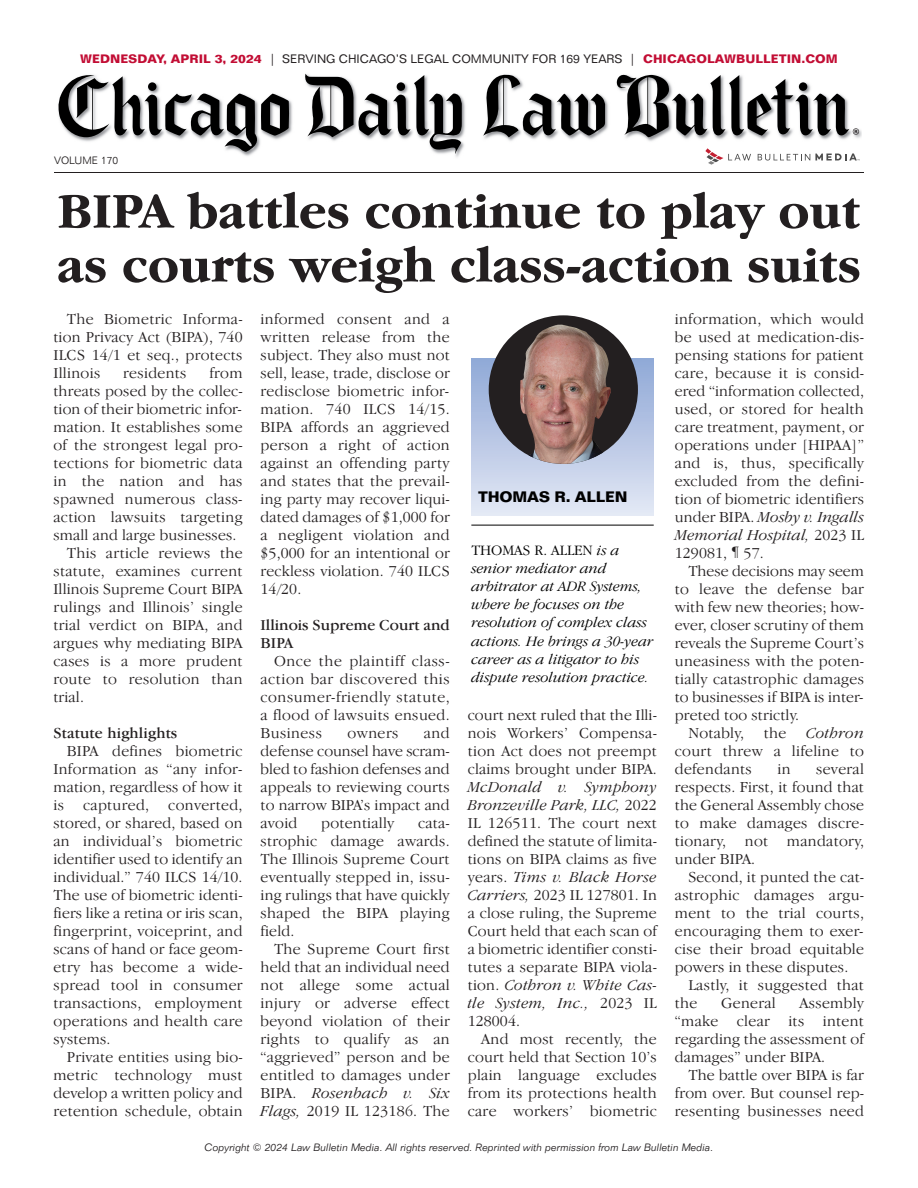
<style>
.page{position:relative;width:918px;height:1188px;background:#fff}
.page>*{position:absolute;margin:0;border:0;box-sizing:border-box;transform-origin:0 0}
.t1{font:700 51.6px/54px "Garamond IT Cby BT";letter-spacing:-.005em;color:#231f20}
.t2{font:300 15.75px/18px "Garamond IT Cby BT";letter-spacing:.02em;color:#231f20;text-align:justify}
.t3{font:15.75px/18px "Garamond IT Cby BT";color:#231f20}
.t4{font:300 15.75px "Garamond IT Cby BT";color:#231f20}
.t5{font:italic 300 15.75px "Garamond IT Cby BT";letter-spacing:.02em;color:#231f20}
.t6{font:italic 300 14.85px/18.1px "Garamond IT Cby BT";color:#000}
.t7{font:700 14.85px "Folio BT";letter-spacing:-.01em;color:#000}
.t8{font:700 12px "Folio BT";color:#c20d34}
.t9{font:italic 300 10.5px "Folio BT";color:#231f20}
.t10{font:300 10.5px "Folio BT";color:#231f20}
.s1{font-weight:400;color:#231f20}
.s2{font-style:italic}
.s3{font-style:normal}
</style>
<div class="page">
<img style="left:240px;top:73px;width:621px;height:87px">
<svg style="left:58px;top:73px;width:231px;height:79px"></svg>
<svg style="left:303px;top:74px;width:159px;height:80px"></svg>
<svg style="left:483px;top:73px;width:122px;height:64px"></svg>
<svg style="left:615px;top:74px;width:244px;height:63px"></svg>
<svg style="left:758px;top:153px;width:102px;height:8px"></svg>
<svg style="left:705px;top:148px;width:46px;height:17px"></svg>
<hr style="left:54px;top:172px;width:810px;height:1px;background:#231f20">
<div style="left:471px;top:359px;width:183px;height:156px;background:linear-gradient(to bottom,#8ea6d4,#e2e7f5)"></div>
<div style="left:489px;top:315px;width:149px;height:149px;background:#231f20;border-radius:50%"></div>
<img style="left:520px;top:324px;width:92px;height:140px">
<hr style="left:471px;top:525px;width:183px;height:1px;background:#000">
<p class="t8" style="left:80px;top:54px;width:759px">WEDNESDAY, APRIL 3, 2024 <span class="s1">| SERVING CHICAGO’S LEGAL COMMUNITY FOR 169 YEARS |</span> CHICAGOLAWBULLETIN.COM</p>
<p class="t10" style="left:54px;top:156px;width:66px">VOLUME 170</p>
<h1 class="t1" style="left:57px;top:188px;width:806px">BIPA battles continue to play out as courts weigh class-action suits</h1>
<p class="t2" style="left:53px;top:311px;width:191px;text-indent:13px">The Biometric Informa&shy;tion Privacy Act (BIPA), 740<br>ILCS 14/1 et seq., protects Illinois</p>
<p class="t2" style="left:261px;top:311px;width:191px">informed consent and a written release from the subject. They also must not sell, lease, trade, disclose or redisclose biometric infor&shy;mation. 740 ILCS 14/15.<br>BIPA affords an aggrieved person a right of action against an offending party and states that the prevail&shy;ing party may recover liqui&shy;dated damages of $1,000 for a negligent violation and $5,000 for an intentional or reckless violation. 740 ILCS 14/20.</p>
<p class="t3" style="left:261px;top:617px;width:191px">Illinois Supreme Court and<br>BIPA</p>
<p class="t2" style="left:261px;top:653px;width:191px;text-indent:13px">Once the plaintiff class&shy;action bar discovered this consumer-friendly statute, a flood of lawsuits ensued.<br>Business</p>
<p class="t2" style="left:675px;top:311px;width:191px">information, which would be used at medication-dis&shy;pensing stations for patient care, because it is consid&shy;ered “information collected, used, or stored for health care treatment, payment, or operations under [HIPAA]” and is, thus, specifically excluded from the defini&shy;tion of biometric identifiers under BIPA. <span class="s2">Mosby v. Ingalls Memorial Hospital,</span> 2023 IL 129081, ¶ 57.</p>
<p class="t4" style="left:688px;top:565px;width:177px">These decisions may seem</p>
<p class="t2" style="left:675px;top:581px;width:191px">to leave the defense bar</p>
<p class="t2" style="left:675px;top:599px;width:191px">with few new theories; how-</p>
<p class="t2" style="left:675px;top:617px;width:191px">ever, closer scrutiny of them</p>
<p class="t2" style="left:675px;top:635px;width:191px">reveals the Supreme Court’s</p>
<p class="t2" style="left:675px;top:653px;width:191px">uneasiness with the poten-</p>
<p class="t2" style="left:675px;top:671px;width:191px">tially catastrophic damages</p>
<p class="t2" style="left:675px;top:689px;width:190px">to businesses if BIPA is inter-</p>
<p class="t2" style="left:675px;top:707px;width:126px">preted too strictly.</p>
<p class="t2" style="left:688px;top:725px;width:57px">Notably,</p>
<p class="t2" style="left:764px;top:725px;width:24px">the</p>
<p class="t5" style="left:806px;top:727px;width:59px">Cothron</p>
<p class="t2" style="left:675px;top:743px;width:191px">court threw a lifeline to defendants</p>
<p class="t2" style="left:123px;top:365px;width:65px">residents</p>
<p class="t2" style="left:209px;top:365px;width:35px">from</p>
<p class="t2" style="left:53px;top:383px;width:191px">threats posed by the collec-</p>
<p class="t2" style="left:53px;top:401px;width:190px">tion of their biometric infor-</p>
<p class="t2" style="left:53px;top:419px;width:191px">mation. It establishes some</p>
<p class="t2" style="left:53px;top:437px;width:191px">of the strongest legal pro-</p>
<p class="t2" style="left:53px;top:455px;width:191px">tections for biometric data</p>
<p class="t2" style="left:53px;top:473px;width:191px">in the nation and has</p>
<p class="t2" style="left:53px;top:491px;width:191px">spawned numerous class-</p>
<p class="t2" style="left:53px;top:509px;width:191px">action lawsuits targeting</p>
<p class="t2" style="left:53px;top:527px;width:184px">small and large businesses.</p>
<p class="t2" style="left:67px;top:545px;width:177px">This article reviews the</p>
<p class="t2" style="left:53px;top:563px;width:191px">statute, examines current</p>
<p class="t2" style="left:53px;top:581px;width:191px">Illinois Supreme Court BIPA</p>
<p class="t2" style="left:53px;top:599px;width:191px">rulings and Illinois’ single</p>
<p class="t2" style="left:53px;top:617px;width:191px">trial verdict on BIPA, and</p>
<p class="t2" style="left:53px;top:635px;width:191px">argues why mediating BIPA</p>
<p class="t2" style="left:53px;top:653px;width:191px">cases is a more prudent</p>
<p class="t2" style="left:53px;top:671px;width:191px">route to resolution than</p>
<p class="t2" style="left:53px;top:689px;width:32px">trial.</p>
<p class="t3" style="left:53px;top:725px;width:125px">Statute highlights</p>
<p class="t2" style="left:53px;top:743px;width:191px;text-indent:13px">BIPA defines biometric Information as “any infor&shy;mation, regardless of how it is captured, converted, stored, or shared, based on an individual’s biometric identifier used to identify an individual.” 740 ILCS 14/10.<br>The use of biometric identi&shy;fiers like a retina or iris scan, fingerprint, voiceprint, and scans of hand or face geom&shy;etry has become a wide&shy;spread tool in consumer transactions, employment operations and health care systems.</p>
<p class="t2" style="left:53px;top:1049px;width:191px;text-indent:13px">Private entities using bio&shy;metric technology must develop a written policy and retention schedule, obtain</p>
<p class="t7" style="left:478px;top:491px;width:151px">THOMAS R. ALLEN</p>
<p class="t6" style="left:471px;top:542px;width:184px"><span class="s3">THOMAS R. ALLEN</span> is a senior mediator and arbitrator at ADR Systems, where he focuses on the resolution of complex class actions. He brings a 30-year career as a litigator to his dispute resolution practice.</p>
<p class="t2" style="left:468px;top:707px;width:191px">court next ruled that the Illi&shy;nois Workers’ Compensa&shy;tion Act does not preempt claims brought under BIPA.</p>
<p class="t2" style="left:468px;top:779px;width:191px"><span class="s2">McDonald v. Symphony Bronzeville Park, LLC,</span> 2022<br>IL 126511. The court next defined the statute of limita&shy;tions on BIPA claims as five years. <span class="s2">Tims v. Black Horse Carriers,</span> 2023 IL 127801. In a close ruling, the Supreme Court held that each scan of a biometric identifier consti&shy;tutes a separate BIPA viola&shy;tion. <span class="s2">Cothron v. White Cas&shy;tle System, Inc.,</span> 2023 IL 128004.</p>
<p class="t2" style="left:468px;top:1031px;width:191px;text-indent:13px">And most recently, the court held that Section 10’s plain language excludes from its protections health care workers’ biometric</p>
<p class="t2" style="left:261px;top:725px;width:191px;text-indent:163px">and defense counsel have scram&shy;bled to fashion defenses and appeals to reviewing courts to narrow BIPA’s impact and avoid</p>
<p class="t2" style="left:347px;top:725px;width:53px">owners</p>
<p class="t2" style="left:675px;top:761px;width:191px;text-indent:141px">several respects. First, it found that the General Assembly chose to make damages discre&shy;tionary, not mandatory, under BIPA.</p>
<p class="t2" style="left:675px;top:869px;width:191px;text-indent:13px">Second, it punted the cat&shy;astrophic damages argu&shy;ment to the trial courts, encouraging them to exer&shy;cise their broad equitable powers in these disputes.</p>
<p class="t2" style="left:675px;top:977px;width:191px;text-indent:13px">Lastly, it suggested that the</p>
<p class="t2" style="left:777px;top:761px;width:15px">in</p>
<p class="t2" style="left:321px;top:815px;width:74px">potentially</p>
<p class="t2" style="left:261px;top:815px;width:191px;text-indent:158px">cata&shy;strophic damage awards.<br>The Illinois Supreme Court eventually stepped in, issu&shy;ing rulings that have quickly shaped the BIPA playing field.</p>
<p class="t2" style="left:261px;top:941px;width:191px;text-indent:13px">The Supreme Court first held that an individual need not allege some actual injury or adverse effect beyond violation of their rights to qualify as an “aggrieved” person and be entitled to damages under BIPA. <span class="s2">Rosenbach v. Six Flags,</span> 2019 IL 123186. The</p>
<p class="t2" style="left:675px;top:995px;width:191px;text-indent:125px">Assembly “make clear its intent regarding the assessment of damages” under BIPA.</p>
<p class="t2" style="left:675px;top:1067px;width:191px;text-indent:13px">The battle over BIPA is far from over. But counsel rep&shy;resenting businesses need</p>
<p class="t9" style="left:205px;top:1143px;width:510px">Copyright © 2024 Law Bulletin Media. All rights reserved. Reprinted with permission from Law Bulletin Media.</p>
<p class="t2" style="left:721px;top:995px;width:56px">General</p>
</div>
